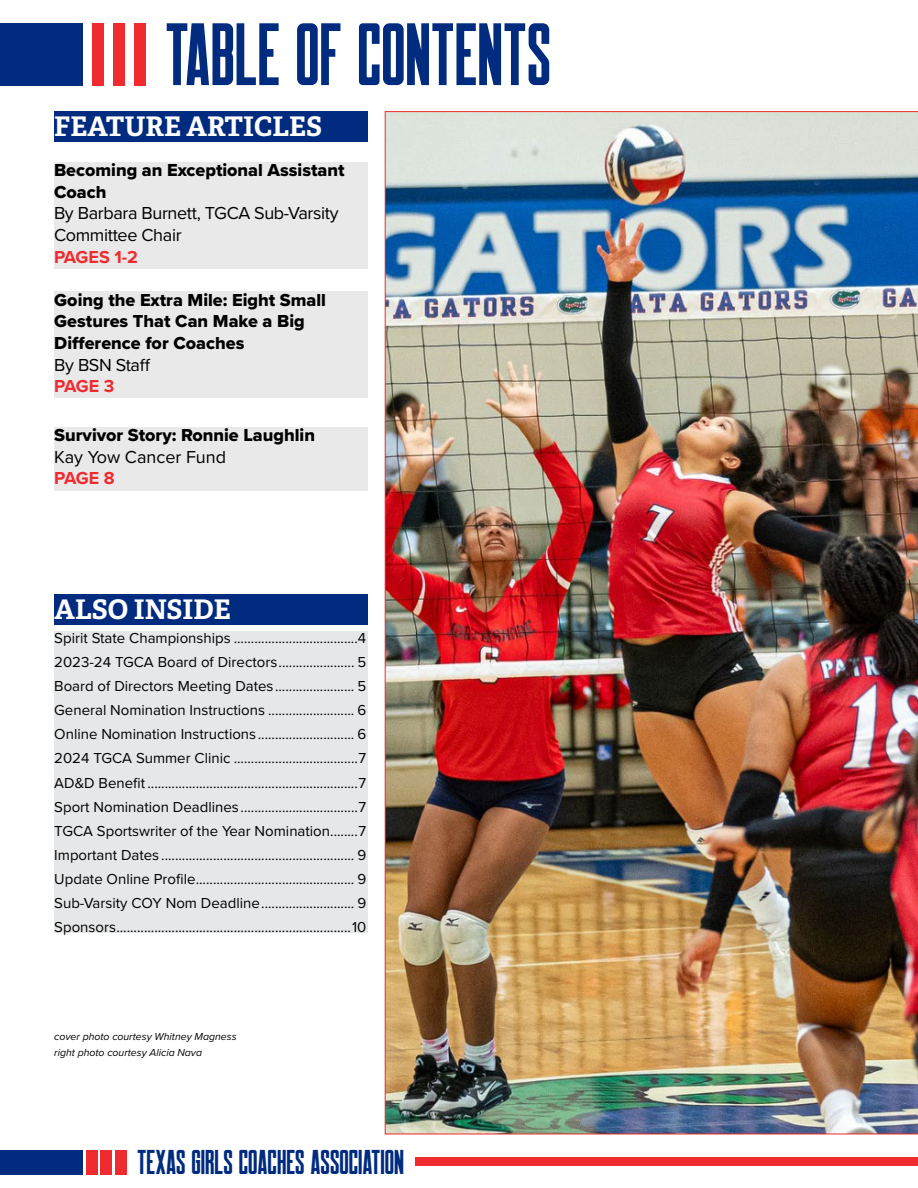
<style>
.page{position:relative;width:918px;height:1188px;background:#fff}
.page>*{position:absolute;margin:0;border:0;box-sizing:border-box;transform-origin:0 0}
.t1{font:88.5px "Robinson";color:#012b7f}
.t2{font:34.5px "Robinson";color:#012b7f}
.t3{font:700 27px "Adelle";color:#fff}
.t4{font:18px/21.6px "Proxima Nova Extrabld";color:#000}
.t5{font:18px/21.6px "Proxima Nova";letter-spacing:-.02em;color:#000}
.t6{font:700 18px "Proxima Nova";letter-spacing:-.035em;color:#ef2b2f}
.t7{font:18px "Proxima Nova";color:#000}
.t8{font:15px/24.2px "Proxima Nova";color:#000;text-align:justify}
.t9{font:italic 10.5px "Proxima Nova";color:#000}
</style>
<div class="page">
<img style="left:385px;top:111px;width:533px;height:1023px">
<div style="left:0;top:23px;width:83px;height:63px;background:#012b7f"></div>
<div style="left:54px;top:631px;width:314px;height:301px;background:#e6e7e8"></div>
<div style="left:92px;top:23px;width:12px;height:63px;background:#ef2b2f"></div>
<div style="left:113px;top:23px;width:12px;height:63px;background:#ef2b2f"></div>
<div style="left:134px;top:23px;width:12px;height:63px;background:#ef2b2f"></div>
<div style="left:0;top:1150px;width:83px;height:25px;background:#012b7f"></div>
<div style="left:86px;top:1150px;width:12px;height:25px;background:#ef2b2f"></div>
<div style="left:101px;top:1150px;width:11px;height:25px;background:#ef2b2f"></div>
<div style="left:115px;top:1150px;width:12px;height:25px;background:#ef2b2f"></div>
<div style="left:415px;top:1158px;width:503px;height:8px;background:#ef2b2f"></div>
<div style="left:54px;top:112px;width:313px;height:30px;background:#012b7f"></div>
<div style="left:54px;top:594px;width:314px;height:31px;background:#012b7f"></div>
<div style="left:54px;top:427px;width:314px;height:64px;background:#e9e9ea"></div>
<div style="left:54px;top:162px;width:313px;height:107px;background:#e9e9ea"></div>
<div style="left:54px;top:291px;width:314px;height:107px;background:#e9e9ea"></div>
<h1 class="t1" style="left:165px;top:10px;width:387px">TABLE OF CONTENTS</h1>
<h3 class="t3" style="left:54px;top:110px;width:269px">FEATURE ARTICLES</h3>
<p class="t4" style="left:54px;top:159px;width:292px">Becoming an Exceptional Assistant<br>Coach</p>
<p class="t5" style="left:54px;top:202px;width:286px">By Barbara Burnett, TGCA Sub-Varsity<br>Committee Chair</p>
<p class="t6" style="left:54px;top:243px;width:86px">PAGES 1-2</p>
<p class="t4" style="left:54px;top:289px;width:273px">Going the Extra Mile: Eight Small<br>Gestures That Can Make a Big<br>Difference for Coaches</p>
<p class="t5" style="left:54px;top:353px;width:98px">By BSN Staff</p>
<p class="t6" style="left:54px;top:373px;width:62px">PAGE 3</p>
<p class="t4" style="left:54px;top:424px;width:262px">Survivor Story: Ronnie Laughlin</p>
<p class="t7" style="left:54px;top:443px;width:173px">Kay Yow Cancer Fund</p>
<p class="t6" style="left:54px;top:465px;width:62px">PAGE 8</p>
<h3 class="t3" style="left:55px;top:592px;width:178px">ALSO INSIDE</h3>
<p class="t8" style="left:54px;top:625px;width:314px">Spirit State Championships ....................................4<br>2023-24 TGCA Board of Directors...................... 5<br>Board of Directors Meeting Dates....................... 5<br>General Nomination Instructions ......................... 6<br>Online Nomination Instructions............................ 6<br>2024 TGCA Summer Clinic ....................................7<br>AD&amp;D Benefit.............................................................7<br>Sport Nomination Deadlines ..................................7<br>TGCA Sportswriter of the Year Nomination........7<br>Important Dates ........................................................ 9<br>Update Online Profile.............................................. 9<br>Sub-Varsity COY Nom Deadline........................... 9<br>Sponsors....................................................................10</p>
<p class="t9" style="left:54px;top:1028px;width:184px">cover photo courtesy Whitney Magness</p>
<p class="t9" style="left:54px;top:1045px;width:149px">right photo courtesy Alicia Nava</p>
<h2 class="t2" style="left:137px;top:1145px;width:268px">TEXAS GIRLS COACHES ASSOCIATION</h2>
</div>
